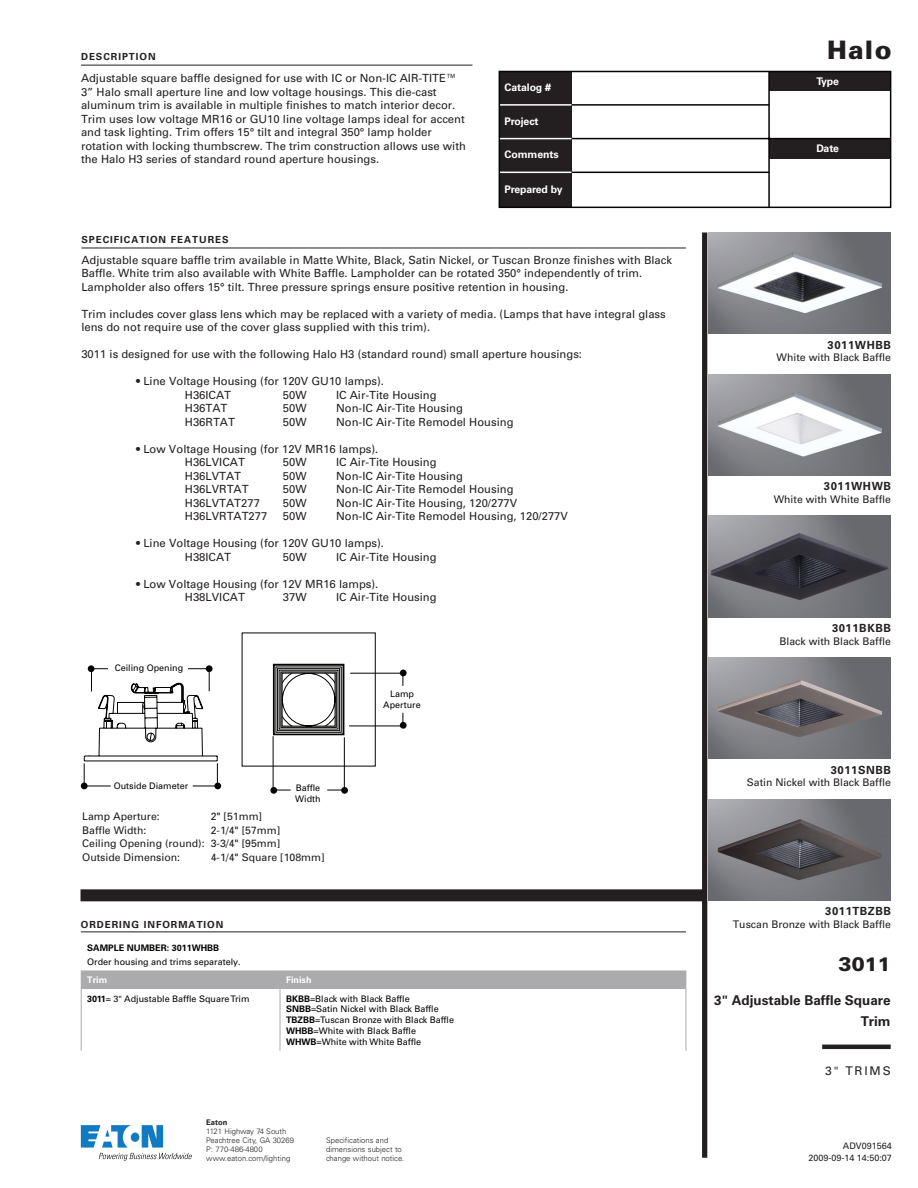
<style>
.page{position:relative;width:918px;height:1188px;background:#fff}
.page>*{position:absolute;margin:0;border:0;box-sizing:border-box;transform-origin:0 0}
.t1{font:900 25.5px "Univers LT Std";color:#231f20}
.t2{font:900 19.5px "Univers LT Std";color:#231f20}
.t3{font:700 13.5px/21px "Univers LT Std";color:#231f20;text-align:right}
.t4{font:12px "Univers LT Std";letter-spacing:.15em;color:#231f20}
.t5{font:11.25px/13.5px "Univers LT Std";color:#231f20}
.t6{font:700 11.25px "Univers LT Std";letter-spacing:.05em;color:#231f20}
.t7{font:10.5px/13.5px "Univers";color:#201d1e;text-align:justify}
.t8{font:10.5px "Univers LT Std";color:#231f20}
.t9{font:700 10.5px "Univers LT Std";letter-spacing:-.01em;color:#fff}
.t10{font:700 9.75px "Univers LT Std";letter-spacing:.1em;color:#231f20}
.t11{font:9px/10.8px "Univers LT Std";color:#040503}
.t12{font:9px/10.8px "Univers";color:#040503}
.t13{font:9px/12px "Univers LT Std";color:#231f20;text-align:right}
.t14{font:700 9px "Univers LT Std";color:#040503}
.t15{font:700 9px "Univers LT Std";color:#fff}
.t16{font:300 7.65px/9px "Univers LT Std";color:#231f20}
.t17{font:700 7.65px "Univers LT Std";color:#231f20}
.s1{font-weight:700}
</style>
<div class="page">
<div style="left:702px;top:232px;width:5px;height:926px;background:#231f20"></div>
<div style="left:81px;top:889px;width:624px;height:12px;background:#231f20"></div>
<hr style="left:81px;top:248px;width:605px;height:1px;background:#231f20">
<hr style="left:81px;top:65px;width:391px;height:1px;background:#231f20">
<svg style="left:81px;top:1125px;width:111px;height:36px"></svg>
<div style="left:81px;top:783px;width:7px;height:6px;background:#040503;border-radius:50%"></div>
<div style="left:270px;top:787px;width:7px;height:7px;background:#040503;border-radius:50%"></div>
<div style="left:341px;top:787px;width:7px;height:7px;background:#040503;border-radius:50%"></div>
<div style="left:214px;top:783px;width:7px;height:6px;background:#040503;border-radius:50%"></div>
<svg style="left:83px;top:665px;width:135px;height:122px"></svg>
<div style="left:206px;top:665px;width:7px;height:7px;background:#040503;border-radius:50%"></div>
<div style="left:88px;top:665px;width:7px;height:7px;background:#040503;border-radius:50%"></div>
<svg style="left:242px;top:633px;width:134px;height:158px"></svg>
<div style="left:400px;top:722px;width:7px;height:7px;background:#040503;border-radius:50%"></div>
<div style="left:400px;top:670px;width:7px;height:6px;background:#040503;border-radius:50%"></div>
<hr style="left:349px;top:726px;width:54px;height:1px;background:#040503">
<hr style="left:350px;top:673px;width:53px;height:1px;background:#040503">
<div style="left:109px;top:660px;width:79px;height:16px;background:#fff"></div>
<div style="left:499px;top:71px;width:73px;height:136px;background:#231f20"></div>
<div style="left:769px;top:71px;width:121px;height:20px;background:#231f20"></div>
<div style="left:769px;top:139px;width:121px;height:19px;background:#231f20"></div>
<hr style="left:572px;top:104px;width:197px;height:2px;background:#040503">
<hr style="left:499px;top:104px;width:73px;height:2px;background:#fff">
<hr style="left:572px;top:172px;width:197px;height:1px;background:#040503">
<hr style="left:499px;top:172px;width:73px;height:1px;background:#fff">
<hr style="left:768px;top:72px;width:2px;height:135px;background:#040503">
<hr style="left:572px;top:138px;width:319px;height:1px;background:#040503">
<hr style="left:500px;top:138px;width:72px;height:1px;background:#fff">
<div style="left:499px;top:71px;width:392px;height:137px;border:2px solid #040503"></div>
<div style="left:81px;top:970px;width:606px;height:19px;background:#ababae"></div>
<hr style="left:686px;top:989px;width:1px;height:62px;background:#ababae">
<hr style="left:280px;top:989px;width:1px;height:62px;background:#ababae">
<hr style="left:81px;top:989px;width:1px;height:62px;background:#ababae">
<hr style="left:81px;top:932px;width:605px;height:1px;background:#231f20">
<hr style="left:822px;top:1045px;width:69px;height:4px;background:#231f20">
<img style="left:708px;top:374px;width:183px;height:101px">
<img style="left:708px;top:232px;width:183px;height:102px">
<img style="left:708px;top:799px;width:183px;height:101px">
<img style="left:708px;top:658px;width:183px;height:101px">
<img style="left:708px;top:516px;width:183px;height:101px">
<p class="t10" style="left:81px;top:51px;width:76px">Description</p>
<p class="t5" style="left:81px;top:71px;width:386px">Adjustable square baffle designed for use with IC or Non-IC AIR-TITE™ 3” Halo small aperture line and low voltage housings. This die-cast aluminum trim is available in multiple finishes to match interior decor.<br>Trim uses low voltage MR16 or GU10 line voltage lamps ideal for accent and task lighting. Trim offers 15° tilt and integral 350° lamp holder rotation with locking thumbscrew. The trim construction allows use with the Halo H3 series of standard round aperture housings.</p>
<p class="t9" style="left:505px;top:81px;width:48px">Catalog #</p>
<p class="t9" style="left:505px;top:115px;width:36px">Project</p>
<p class="t9" style="left:505px;top:148px;width:56px">Comments</p>
<p class="t9" style="left:505px;top:183px;width:60px">Prepared by</p>
<p class="t10" style="left:81px;top:234px;width:147px">Specification Features</p>
<p class="t5" style="left:81px;top:253px;width:592px">Adjustable square baffle trim available in Matte White, Black, Satin Nickel, or Tuscan Bronze finishes with Black<br>Baffle. White trim also available with White Baffle. Lampholder can be rotated 350° independently of trim.<br>Lampholder also offers 15° tilt. Three pressure springs ensure positive retention in housing.</p>
<p class="t5" style="left:81px;top:307px;width:586px">Trim includes cover glass lens which may be replaced with a variety of media. (Lamps that have integral glass lens do not require use of the cover glass supplied with this trim).</p>
<p class="t5" style="left:81px;top:348px;width:502px">3011 is designed for use with the following Halo H3 (standard round) small aperture housings:</p>
<p class="t5" style="left:185px;top:375px;width:201px;text-indent:-49px">• Line Voltage Housing (for 120V GU10 lamps).<br>H36ICAT</p>
<p class="t5" style="left:283px;top:388px;width:25px">50W</p>
<p class="t5" style="left:336px;top:388px;width:102px">IC Air-Tite Housing</p>
<p class="t5" style="left:185px;top:402px;width:44px">H36TAT</p>
<p class="t5" style="left:283px;top:402px;width:25px">50W</p>
<p class="t5" style="left:336px;top:402px;width:128px">Non-IC Air-Tite Housing</p>
<p class="t5" style="left:185px;top:415px;width:52px">H36RTAT</p>
<p class="t5" style="left:283px;top:415px;width:25px">50W</p>
<p class="t5" style="left:336px;top:415px;width:179px">Non-IC Air-Tite Remodel Housing</p>
<p class="t5" style="left:185px;top:442px;width:195px;text-indent:-49px">• Low Voltage Housing (for 12V MR16 lamps).<br>H36LVICAT</p>
<p class="t5" style="left:283px;top:456px;width:25px">50W</p>
<p class="t5" style="left:336px;top:456px;width:102px">IC Air-Tite Housing</p>
<p class="t5" style="left:185px;top:469px;width:58px">H36LVTAT</p>
<p class="t5" style="left:283px;top:469px;width:25px">50W</p>
<p class="t5" style="left:336px;top:469px;width:128px">Non-IC Air-Tite Housing</p>
<p class="t5" style="left:185px;top:483px;width:65px">H36LVRTAT</p>
<p class="t5" style="left:283px;top:483px;width:25px">50W</p>
<p class="t5" style="left:336px;top:483px;width:179px">Non-IC Air-Tite Remodel Housing</p>
<p class="t5" style="left:185px;top:496px;width:77px">H36LVTAT277</p>
<p class="t5" style="left:283px;top:496px;width:25px">50W</p>
<p class="t5" style="left:336px;top:496px;width:183px">Non-IC Air-Tite Housing, 120/277V</p>
<p class="t5" style="left:185px;top:510px;width:84px">H36LVRTAT277</p>
<p class="t5" style="left:283px;top:510px;width:25px">50W</p>
<p class="t5" style="left:336px;top:510px;width:233px">Non-IC Air-Tite Remodel Housing, 120/277V</p>
<p class="t5" style="left:185px;top:537px;width:201px;text-indent:-49px">• Line Voltage Housing (for 120V GU10 lamps).<br>H38ICAT</p>
<p class="t5" style="left:283px;top:550px;width:25px">50W</p>
<p class="t5" style="left:336px;top:550px;width:102px">IC Air-Tite Housing</p>
<p class="t5" style="left:185px;top:577px;width:195px;text-indent:-49px">• Low Voltage Housing (for 12V MR16 lamps).<br>H38LVICAT</p>
<p class="t5" style="left:283px;top:591px;width:25px">37W</p>
<p class="t5" style="left:336px;top:591px;width:102px">IC Air-Tite Housing</p>
<p class="t12" style="left:115px;top:662px;width:70px">Ceiling Opening</p>
<p class="t12" style="left:114px;top:780px;width:76px">Outside Diameter</p>
<p class="t12" style="left:295px;top:783px;width:27px">Baffle<br>Width</p>
<p class="t7" style="left:82px;top:810px;width:79px">Lamp Aperture:</p>
<p class="t7" style="left:211px;top:810px;width:53px">2" [51mm]</p>
<p class="t7" style="left:82px;top:823px;width:66px">Baffle Width:</p>
<p class="t7" style="left:82px;top:823px;width:200px;text-indent:128px">2-1/4" [57mm] Ceiling Opening (round): 3-3/4" [95mm] Outside Dimension:</p>
<p class="t7" style="left:211px;top:850px;width:115px">4-1/4" Square [108mm]</p>
<p class="t10" style="left:81px;top:919px;width:144px">Ordering Information</p>
<p class="t12" style="left:383px;top:688px;width:39px;text-align:center">Lamp<br>Aperture</p>
<p class="t14" style="left:87px;top:943px;width:134px">SAMPLE NUMBER: 3011WHBB</p>
<p class="t11" style="left:87px;top:956px;width:155px">Order housing and trims separately.</p>
<p class="t15" style="left:87px;top:975px;width:21px">Trim</p>
<p class="t15" style="left:286px;top:975px;width:27px">Finish</p>
<p class="t11" style="left:87px;top:993px;width:164px"><span class="s1">3011</span>= 3" Adjustable Baffle Square Trim</p>
<p class="t11" style="left:286px;top:993px;width:170px"><span class="s1">BKBB</span>=Black with Black Baffle<br><span class="s1">SNBB</span>=Satin Nickel with Black Baffle<br><span class="s1">TBZBB</span>=Tuscan Bronze with Black Baffle<br><span class="s1">WHBB</span>=White with Black Baffle<br><span class="s1">WHWB</span>=White with White Baffle</p>
<p class="t17" style="left:206px;top:1118px;width:23px">Eaton</p>
<p class="t16" style="left:206px;top:1127px;width:89px">1121 Highway 74 South<br>Peachtree City, GA 30269<br>P: 770-486-4800 www.eaton.com/lighting</p>
<p class="t16" style="left:326px;top:1136px;width:80px">Specifications and dimensions subject to change without notice.</p>
<h1 class="t1" style="left:827px;top:34px;width:66px">Halo</h1>
<p class="t9" style="left:816px;top:75px;width:24px">Type</p>
<p class="t9" style="left:816px;top:142px;width:24px">Date</p>
<p class="t6" style="left:828px;top:338px;width:65px">3011WHBB</p>
<p class="t8" style="left:777px;top:351px;width:116px">White with Black Baffle</p>
<p class="t6" style="left:824px;top:480px;width:69px">3011WHWB</p>
<p class="t8" style="left:774px;top:493px;width:119px">White with White Baffle</p>
<p class="t6" style="left:832px;top:621px;width:60px">3011BKBB</p>
<p class="t8" style="left:780px;top:635px;width:113px">Black with Black Baffle</p>
<p class="t6" style="left:831px;top:763px;width:62px">3011SNBB</p>
<p class="t8" style="left:747px;top:776px;width:146px">Satin Nickel with Black Baffle</p>
<p class="t6" style="left:825px;top:905px;width:67px">3011TBZBB</p>
<p class="t8" style="left:733px;top:918px;width:160px">Tuscan Bronze with Black Baffle</p>
<h2 class="t2" style="left:839px;top:952px;width:54px">3011</h2>
<p class="t3" style="left:714px;top:990px;width:178px">3" Adjustable Baffle Square<br>Trim</p>
<p class="t4" style="left:825px;top:1064px;width:67px">3" TRIMS</p>
<p class="t13" style="left:808px;top:1140px;width:85px">ADV091564<br>2009-09-14 14:50:07</p>
</div>
